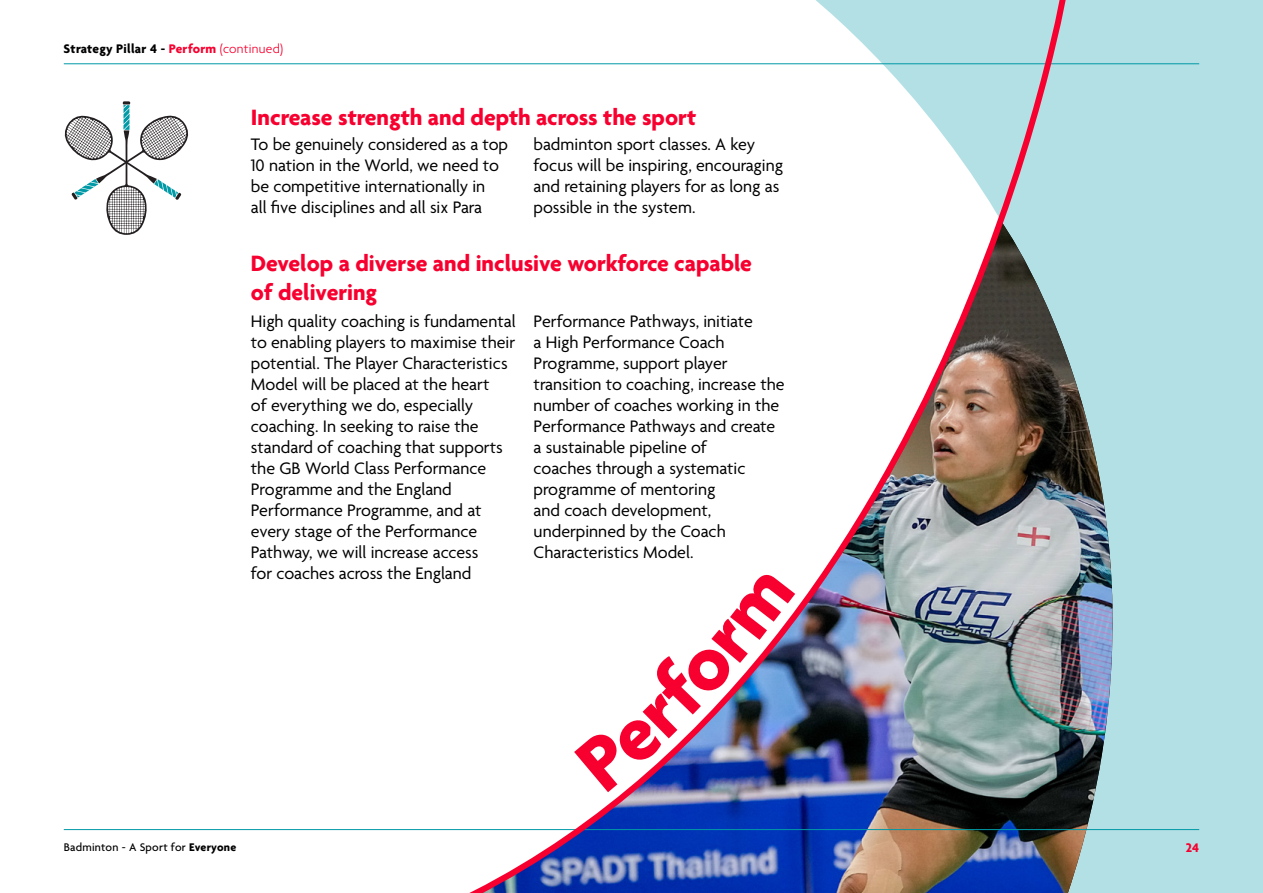
<style>
.page{position:relative;width:1263px;height:893px;background:#fff}
.page>*{position:absolute;margin:0;border:0;box-sizing:border-box;transform-origin:0 0}
.t1{font:700 24px "Agenda";color:#f7002f}
.t2{font:18px/21px "Agenda";color:#000}
.t3{font:700 13.5px "Agenda";letter-spacing:.02em;color:#000}
.t4{font:700 13.5px "Agenda";color:#f7002f}
.t5{font:500 12px "Agenda";letter-spacing:.02em;color:#000}
.s1{color:#f7002f}
.s2{font-weight:300;color:#f7002f}
.s3{font-weight:700}
</style>
<div class="page">
<div style="left:1074px;top:0;width:189px;height:893px;background:#b3e0e4"></div>
<div style="left:1114px;top:220px;width:97px;height:673px;background:#b3e0e4"></div>
<img style="left:1074px;top:220px;width:40px;height:673px">
<hr style="left:64px;top:63px;width:1135px;height:1px;background:#0099a6">
<hr style="left:64px;top:829px;width:1135px;height:1px;background:#0099a6">
<img style="left:364px;top:0;width:710px;height:893px">
<svg style="left:64px;top:101px;width:125px;height:134px"></svg>
<img style="left:574px;top:570px;width:221px;height:222px">
<p class="t3" style="left:64px;top:41px;width:221px">Strategy Pillar 4 - <span class="s1">Perform</span> <span class="s2">(continued)</span></p>
<p class="t1" style="left:251px;top:104px;width:447px">Increase strength and depth across the sport</p>
<p class="t2" style="left:251px;top:135px;width:259px">To be genuinely considered as a top 10 nation in the World, we need to be competitive internationally in<br>all five disciplines and all six Para</p>
<p class="t2" style="left:534px;top:135px;width:251px">badminton sport classes. A key focus will be inspiring, encouraging and retaining players for as long as possible in the system.</p>
<p class="t1" style="left:251px;top:251px;width:503px">Develop a diverse and inclusive workforce capable</p>
<p class="t1" style="left:251px;top:279px;width:128px">of delivering</p>
<p class="t2" style="left:251px;top:312px;width:266px">High quality coaching is fundamental to enabling players to maximise their potential. The Player Characteristics Model will be placed at the heart<br>of everything we do, especially coaching. In seeking to raise the standard of coaching that supports the GB World Class Performance Programme and the England Performance Programme, and at every stage of the Performance Pathway, we will increase access<br>for coaches across the England</p>
<p class="t2" style="left:534px;top:312px;width:252px">Performance Pathways, initiate<br>a High Performance Coach<br>Programme, support player transition to coaching, increase the number of coaches working in the<br>Performance Pathways and create</p>
<p class="t2" style="left:534px;top:438px;width:175px">a sustainable pipeline of</p>
<p class="t2" style="left:534px;top:459px;width:213px">coaches through a systematic programme of mentoring</p>
<p class="t2" style="left:534px;top:501px;width:179px">and coach development,</p>
<p class="t2" style="left:534px;top:522px;width:194px">underpinned by the Coach</p>
<p class="t2" style="left:534px;top:543px;width:161px">Characteristics Model.</p>
<p class="t5" style="left:64px;top:841px;width:174px">Badminton - A Sport for <span class="s3">Everyone</span></p>
<p class="t4" style="left:1186px;top:840px;width:15px">24</p>
</div>
